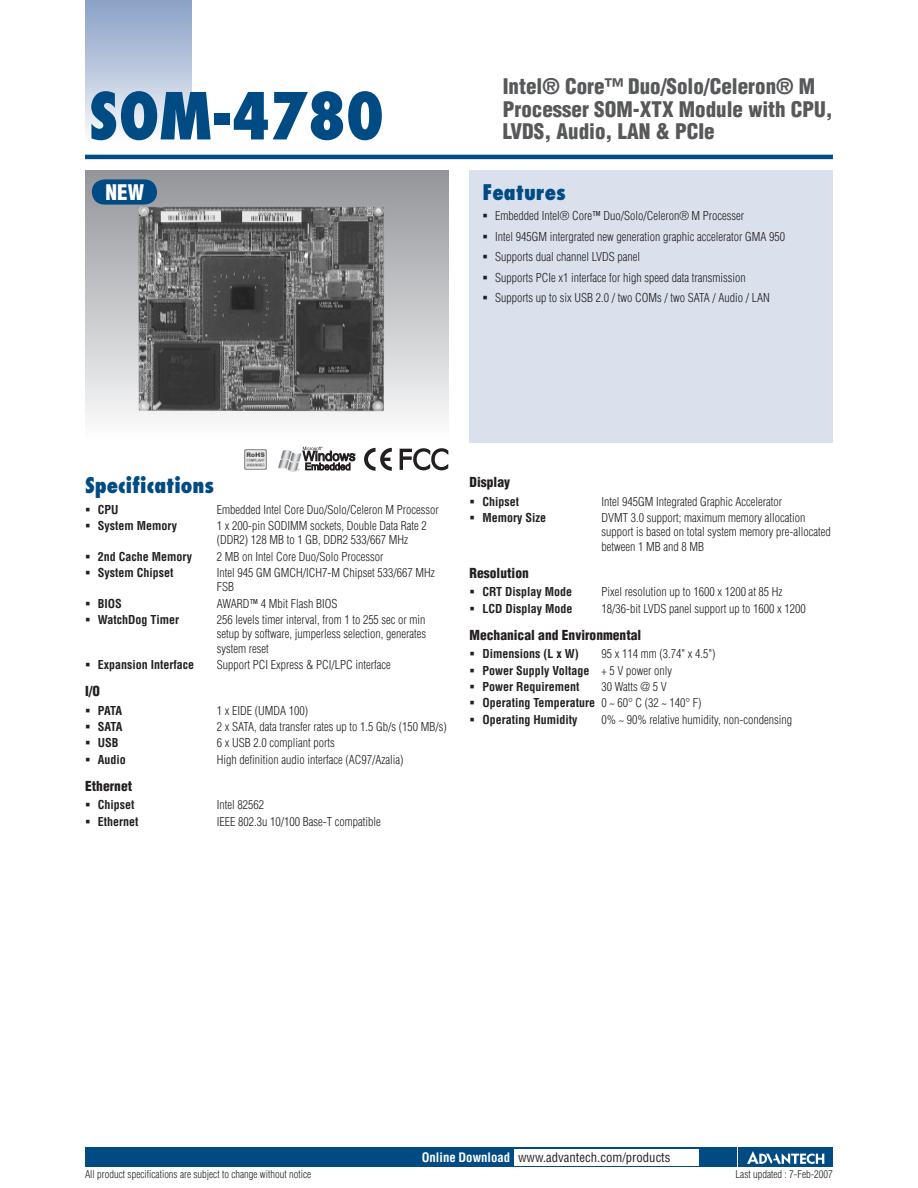
<style>
.page{position:relative;width:918px;height:1188px;background:#fff}
.page>*{position:absolute;margin:0;border:0;box-sizing:border-box;transform-origin:0 0}
.DS_Model_Name_1P{font:800 condensed 63px "Futura";color:#004b84}
.DS_Headline-1P{font:900 condensed 21px/22.5px "Helvetica";color:#57585a}
.DS_Paragraph_Header{font:800 condensed 21px "Futura";color:#004b84}
.DS_Model_Name_1P-2{font:900 condensed 21px "Helvetica";color:#fff}
.DS_Paragraph_Subhead{font:900 condensed 13.5px "Helvetica";color:#231f20}
.DS_www{font:condensed 12.75px "Helvetica";color:#231f20}
.DS_www-2{font:700 condensed 12.75px "Helvetica";color:#fff}
.DS_Spec_Data{font:300 condensed 12px/14.2px "Helvetica";color:#231f20}
.DS_Spec_Data-2{font:700 condensed 12px "Helvetica";color:#231f20}
.DS_Feature{font:300 condensed 12px "Helvetica";color:#231f20}
.t1{font:300 condensed 10.5px "Helvetica";color:#231f20}
.s1{font-weight:300}
</style>
<div class="page">
<hr style="left:85px;top:155px;width:748px;height:4px;background:#004b84">
<div style="left:470px;top:170px;width:363px;height:272px;background:#dae1ed"></div>
<div style="left:85px;top:0;width:106px;height:143px;background:linear-gradient(to bottom,#879fc5,#fafafd)"></div>
<div style="left:85px;top:1147px;width:651px;height:20px;background:#004b84"></div>
<div style="left:738px;top:1147px;width:95px;height:20px;background:#004b84"></div>
<svg style="left:747px;top:1151px;width:77px;height:13px"></svg>
<div style="left:514px;top:1149px;width:184px;height:16px;background:#fff"></div>
<div style="left:85px;top:170px;width:363px;height:272px;background:linear-gradient(to bottom,#929498,#fcfcfd)"></div>
<img style="left:138px;top:207px;width:246px;height:204px">
<svg style="left:364px;top:448px;width:28px;height:23px"></svg>
<svg style="left:400px;top:448px;width:48px;height:22px"></svg>
<svg style="left:278px;top:447px;width:78px;height:25px"></svg>
<img style="left:244px;top:449px;width:23px;height:21px">
<div style="left:92px;top:179px;width:65px;height:26px;background:#004b84;border-radius:13px"></div>
<p class="DS_Model_Name_1P" style="left:89px;top:76px;width:297px">SOM-4780</p>
<p class="DS_Model_Name_1P-2" style="left:106px;top:179px;width:40px">NEW</p>
<p class="DS_Headline-1P" style="left:503px;top:75px;width:332px">Intel® Core™ Duo/Solo/Celeron® M<br>Processer SOM-XTX Module with CPU,<br>LVDS, Audio, LAN &amp; PCIe</p>
<p class="DS_Paragraph_Header" style="left:482px;top:178px;width:85px">Features</p>
<p class="DS_Feature" style="left:482px;top:209px;width:263px">▪ Embedded Intel® Core™ Duo/Solo/Celeron® M Processer</p>
<p class="DS_Feature" style="left:482px;top:229px;width:304px">▪ Intel 945GM intergrated new generation graphic accelerator GMA 950</p>
<p class="DS_Feature" style="left:482px;top:250px;width:159px">▪ Supports dual channel LVDS panel</p>
<p class="DS_Feature" style="left:482px;top:271px;width:265px">▪ Supports PCIe x1 interface for high speed data transmission</p>
<p class="DS_Feature" style="left:482px;top:291px;width:289px">▪ Supports up to six USB 2.0 / two COMs / two SATA / Audio / LAN</p>
<p class="DS_Paragraph_Header" style="left:85px;top:472px;width:131px">Specifications</p>
<p class="DS_Spec_Data-2" style="left:85px;top:502px;width:35px">▪ CPU</p>
<p class="DS_Spec_Data" style="left:217px;top:502px;width:223px">Embedded Intel Core Duo/Solo/Celeron M Processor</p>
<p class="DS_Spec_Data-2" style="left:85px;top:518px;width:93px">▪ System Memory</p>
<p class="DS_Spec_Data" style="left:217px;top:519px;width:211px">1 x 200-pin SODIMM sockets, Double Data Rate 2 (DDR2) 128 MB to 1 GB, DDR2 533/667 MHz</p>
<p class="DS_Spec_Data-2" style="left:85px;top:549px;width:108px">▪ 2nd Cache Memory</p>
<p class="DS_Spec_Data" style="left:217px;top:549px;width:168px">2 MB on Intel Core Duo/Solo Processor</p>
<p class="DS_Spec_Data-2" style="left:85px;top:565px;width:90px">▪ System Chipset</p>
<p class="DS_Spec_Data" style="left:217px;top:566px;width:219px">Intel 945 GM GMCH/ICH7-M Chipset 533/667 MHz<br>FSB</p>
<p class="DS_Spec_Data-2" style="left:85px;top:596px;width:38px">▪ BIOS</p>
<p class="DS_Spec_Data" style="left:217px;top:596px;width:122px">AWARD™ 4 Mbit Flash BIOS</p>
<p class="DS_Spec_Data-2" style="left:85px;top:612px;width:95px">▪ WatchDog Timer</p>
<p class="DS_Spec_Data" style="left:217px;top:613px;width:211px;text-align:justify">256 levels timer interval, from 1 to 255 sec or min setup by software, jumperless selection, generates system reset</p>
<p class="DS_Spec_Data-2" style="left:85px;top:657px;width:111px">▪ Expansion Interface</p>
<p class="DS_Spec_Data" style="left:217px;top:657px;width:175px">Support PCI Express &amp; PCI/LPC interface</p>
<p class="DS_Paragraph_Subhead" style="left:85px;top:683px;width:17px">I/O</p>
<p class="DS_Spec_Data-2" style="left:85px;top:703px;width:39px">▪ PATA</p>
<p class="DS_Spec_Data" style="left:217px;top:703px;width:93px">1 x EIDE (UMDA 100)</p>
<p class="DS_Spec_Data-2" style="left:85px;top:719px;width:39px">▪ SATA</p>
<p class="DS_Spec_Data" style="left:217px;top:719px;width:231px">2 x SATA, data transfer rates up to 1.5 Gb/s (150 MB/s)</p>
<p class="DS_Spec_Data-2" style="left:85px;top:736px;width:35px">▪ USB</p>
<p class="DS_Spec_Data" style="left:217px;top:736px;width:119px">6 x USB 2.0 compliant ports</p>
<p class="DS_Spec_Data-2" style="left:85px;top:752px;width:42px">▪ Audio</p>
<p class="DS_Spec_Data" style="left:217px;top:752px;width:188px">High definition audio interface (AC97/Azalia)</p>
<p class="DS_Paragraph_Subhead" style="left:85px;top:777px;width:49px">Ethernet</p>
<p class="DS_Spec_Data-2" style="left:85px;top:798px;width:51px">▪ Chipset</p>
<p class="DS_Spec_Data" style="left:217px;top:798px;width:49px">Intel 82562</p>
<p class="DS_Spec_Data-2" style="left:85px;top:814px;width:55px">▪ Ethernet</p>
<p class="DS_Spec_Data" style="left:217px;top:814px;width:165px">IEEE 802.3u 10/100 Base-T compatible</p>
<p class="DS_Paragraph_Subhead" style="left:470px;top:474px;width:42px">Display</p>
<p class="DS_Spec_Data-2" style="left:470px;top:494px;width:51px">▪ Chipset</p>
<p class="DS_Spec_Data" style="left:601px;top:494px;width:182px">Intel 945GM Integrated Graphic Accelerator</p>
<p class="DS_Spec_Data-2" style="left:470px;top:510px;width:78px">▪ Memory Size</p>
<p class="DS_Spec_Data" style="left:601px;top:511px;width:231px">DVMT 3.0 support; maximum memory allocation support is based on total system memory pre-allocated between 1 MB and 8 MB</p>
<p class="DS_Paragraph_Subhead" style="left:470px;top:564px;width:61px">Resolution</p>
<p class="DS_Spec_Data-2" style="left:470px;top:585px;width:104px">▪ CRT Display Mode</p>
<p class="DS_Spec_Data" style="left:601px;top:585px;width:183px">Pixel resolution up to 1600 x 1200 at 85 Hz</p>
<p class="DS_Spec_Data-2" style="left:470px;top:601px;width:104px">▪ LCD Display Mode</p>
<p class="DS_Spec_Data" style="left:601px;top:601px;width:206px">18/36-bit LVDS panel support up to 1600 x 1200</p>
<p class="DS_Paragraph_Subhead" style="left:470px;top:626px;width:173px">Mechanical and Environmental</p>
<p class="DS_Spec_Data-2" style="left:470px;top:647px;width:111px">▪ Dimensions (L x W)</p>
<p class="DS_Spec_Data" style="left:601px;top:647px;width:116px">95 x 114 mm (3.74" x 4.5")</p>
<p class="DS_Spec_Data-2" style="left:470px;top:663px;width:204px">▪ Power Supply Voltage <span class="s1">+ 5 V power only</span></p>
<p class="DS_Spec_Data-2" style="left:470px;top:679px;width:111px">▪ Power Requirement</p>
<p class="DS_Spec_Data" style="left:601px;top:679px;width:67px">30 Watts @ 5 V</p>
<p class="DS_Spec_Data-2" style="left:470px;top:696px;width:234px">▪ Operating Temperature <span class="s1">0 ~ 60° C (32 ~ 140° F)</span></p>
<p class="DS_Spec_Data-2" style="left:470px;top:712px;width:109px">▪ Operating Humidity</p>
<p class="DS_Spec_Data" style="left:601px;top:712px;width:192px">0% ~ 90% relative humidity, non-condensing</p>
<p class="DS_www-2" style="left:422px;top:1150px;width:90px">Online Download</p>
<p class="DS_www" style="left:518px;top:1150px;width:154px">www.advantech.com/products</p>
<p class="t1" style="left:85px;top:1168px;width:228px">All product specifications are subject to change without notice</p>
<p class="t1" style="left:736px;top:1168px;width:99px">Last updated : 7-Feb-2007</p>
</div>
